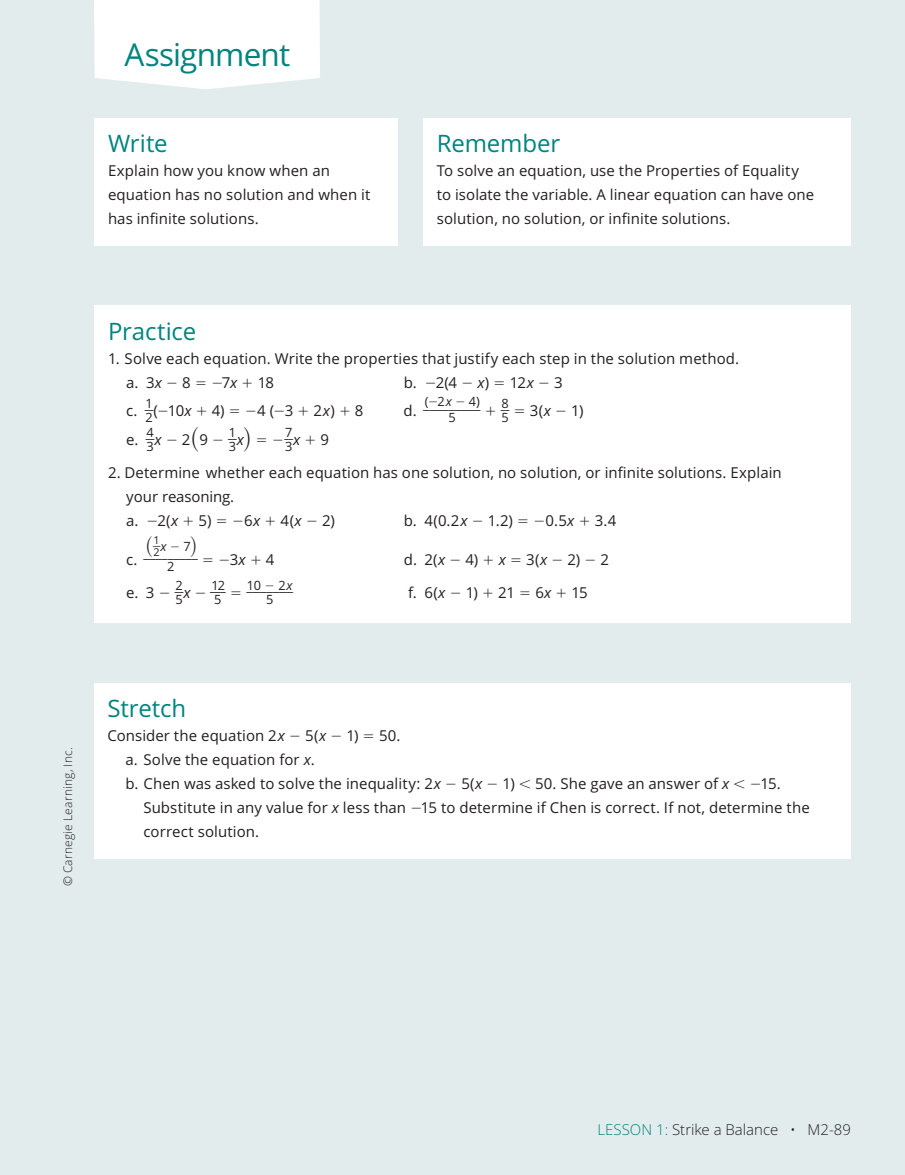
<style>
.page{position:relative;width:905px;height:1175px;background:#fff}
.page>*{position:absolute;margin:0;border:0;box-sizing:border-box;transform-origin:0 0}
.t1{font:31.5px "Open Sans";letter-spacing:-.025em;color:#00847e}
.t2{font:24px "Open Sans";letter-spacing:-.005em;color:#00847e}
.t3{font:15px/24px "Open Sans";letter-spacing:.005em;color:#231f20}
.t4{font:300 15px "Open Sans";color:#231f20}
.t5{font:12.75px/13.2px "Open Sans";color:#231f20;scale:.76 1}
.t6{font:12.75px/14.1px "Open Sans";color:#231f20}
.t7{font:12.75px/13px "Open Sans";color:#231f20;text-align:center;scale:1.11 1}
.t8{font:12.75px/13.2px "Open Sans";color:#231f20;text-align:center;scale:1.06 1}
.t9{font:12.75px "Open Sans";color:#231f20;scale:1.16 1}
.t10{font:12.75px "Open Sans";color:#231f20;scale:.93 1}
.t11{font:300 12px "Open Sans";letter-spacing:.015em;color:#231f20}
.t12{font:11.4px "STIX Size Two Sym";color:#231f20;scale:1.11 1}
.t13{font:10.8px/11.1px "Open Sans";color:#231f20;scale:.76 1}
.s1{font-style:italic}
.s2{color:#00847e}
</style>
<div class="page">
<div style="left:0;top:0;width:904px;height:1174px;background:#e3ecec"></div>
<div style="left:94px;top:0;width:226px;height:89px;background:#fff"></div>
<div style="left:94px;top:118px;width:304px;height:127px;background:#fff"></div>
<div style="left:423px;top:118px;width:427px;height:127px;background:#fff"></div>
<div style="left:94px;top:682px;width:756px;height:176px;background:#fff"></div>
<div style="left:94px;top:305px;width:756px;height:317px;background:#fff"></div>
<p class="t1" style="left:124px;top:42px;width:167px">Assignment</p>
<p class="t2" style="left:108px;top:134px;width:61px">Write</p>
<p class="t3" style="left:108px;top:160px;width:264px">Explain how you know when an equation has no solution and when it has infinite solutions.</p>
<p class="t2" style="left:436px;top:134px;width:125px">Remember</p>
<p class="t3" style="left:436px;top:160px;width:379px">To solve an equation, use the Properties of Equality to isolate the variable. A linear equation can have one solution, no solution, or infinite solutions.</p>
<p class="t2" style="left:108px;top:321px;width:90px">Practice</p>
<p class="t3" style="left:126px;top:348px;width:614px;text-indent:-18px">1. Solve each equation. Write the properties that justify each step in the solution method. a. 3<span class="s1">x</span></p>
<p class="t3" style="left:182px;top:372px;width:10px">8</p>
<p class="t3" style="left:222px;top:372px;width:17px">7<span class="s1">x</span></p>
<p class="t3" style="left:258px;top:372px;width:18px">18</p>
<p class="t3" style="left:404px;top:372px;width:55px">b. 2(4</p>
<p class="t3" style="left:477px;top:372px;width:58px"><span class="s1">x</span>) 12<span class="s1">x</span></p>
<p class="t3" style="left:554px;top:372px;width:10px">3</p>
<p class="t3" style="left:126px;top:400px;width:13px">c.</p>
<p class="t6" style="left:425px;top:396px;width:28px">( 2<span class="s1">x</span></p>
<p class="t6" style="left:469px;top:396px;width:13px">4)</p>
<p class="t7" style="left:423px;top:399px;width:53px">_________<br>5</p>
<p class="t5" style="left:501px;top:399px;width:13px">_ _8<br>5</p>
<p class="t3" style="left:530px;top:400px;width:23px">3(<span class="s1">x</span></p>
<p class="t3" style="left:571px;top:400px;width:14px">1)</p>
<p class="t5" style="left:145px;top:399px;width:13px">_ _1</p>
<p class="t3" style="left:145px;top:400px;width:48px"><sub>2</sub>( 10<span class="s1">x</span></p>
<p class="t3" style="left:212px;top:400px;width:83px">4) 4 ( 3</p>
<p class="t3" style="left:313px;top:400px;width:23px">2<span class="s1">x</span>)</p>
<p class="t3" style="left:355px;top:400px;width:10px">8</p>
<p class="t3" style="left:403px;top:400px;width:15px">d.</p>
<p class="t3" style="left:126px;top:429px;width:14px">e.</p>
<p class="t5" style="left:146px;top:428px;width:22px">_ _4<br>3<sup>x</sup></p>
<p class="t3" style="left:182px;top:429px;width:27px">2 <sub>(</sub>9</p>
<p class="t5" style="left:228px;top:428px;width:32px">_ _1<br>3<sup>x</sup><sup>)</sup></p>
<p class="t5" style="left:284px;top:428px;width:22px">_ _7<br>3<sup>x</sup></p>
<p class="t3" style="left:320px;top:429px;width:10px">9</p>
<p class="t3" style="left:126px;top:462px;width:657px;text-indent:-18px">2. Determine whether each equation has one solution, no solution, or infinite solutions. Explain your reasoning.<br>a. 2(<span class="s1">x</span></p>
<p class="t3" style="left:198px;top:510px;width:63px">5) 6<span class="s1">x</span></p>
<p class="t3" style="left:280px;top:510px;width:23px">4(<span class="s1">x</span></p>
<p class="t3" style="left:322px;top:510px;width:14px">2)</p>
<p class="t3" style="left:404px;top:510px;width:65px">b. 4(0.2<span class="s1">x</span></p>
<p class="t3" style="left:488px;top:510px;width:27px">1.2)</p>
<p class="t3" style="left:545px;top:510px;width:30px">0.5<span class="s1">x</span></p>
<p class="t3" style="left:594px;top:510px;width:23px">3.4</p>
<p class="t12" style="left:145px;top:543px;width:8px">(</p>
<p class="t13" style="left:153px;top:536px;width:19px">_ _1<br>2<sup>x</sup></p>
<p class="t6" style="left:184px;top:540px;width:15px">7<sub>)</sub></p>
<p class="t8" style="left:143px;top:548px;width:53px">_________<br>2</p>
<p class="t3" style="left:230px;top:549px;width:17px">3<span class="s1">x</span></p>
<p class="t3" style="left:266px;top:549px;width:10px">4</p>
<p class="t3" style="left:404px;top:549px;width:43px">d. 2(<span class="s1">x</span></p>
<p class="t3" style="left:465px;top:549px;width:42px">4) <span class="s1">x</span></p>
<p class="t3" style="left:526px;top:549px;width:23px">3(<span class="s1">x</span></p>
<p class="t3" style="left:567px;top:549px;width:43px">2) 2</p>
<p class="t3" style="left:126px;top:582px;width:30px">e. 3</p>
<p class="t5" style="left:175px;top:581px;width:22px">_ _2<br>5<sup>x</sup></p>
<p class="t10" style="left:210px;top:581px;width:19px">___</p>
<p class="t3" style="left:126px;top:549px;width:13px">c.</p>
<p class="t6" style="left:247px;top:579px;width:16px">10</p>
<p class="t6" style="left:278px;top:579px;width:16px">2<span class="s1">x</span></p>
<p class="t6" style="left:266px;top:593px;width:9px">5</p>
<p class="t3" style="left:408px;top:582px;width:39px">f. 6(<span class="s1">x</span></p>
<p class="t3" style="left:465px;top:582px;width:51px">1) 21</p>
<p class="t3" style="left:535px;top:582px;width:18px">6<span class="s1">x</span></p>
<p class="t3" style="left:571px;top:582px;width:18px">15</p>
<p class="t6" style="left:211px;top:579px;width:15px">12<br>5</p>
<p class="t9" style="left:247px;top:581px;width:42px">_______</p>
<p class="t11" style="left:63px;top:886px;width:141px;rotate:-90deg">© Carnegie Learning, Inc.</p>
<p class="t2" style="left:107px;top:698px;width:80px">Stretch</p>
<p class="t3" style="left:107px;top:725px;width:179px">Consider the equation 2<span class="s1">x</span></p>
<p class="t3" style="left:305px;top:725px;width:22px">5(<span class="s1">x</span></p>
<p class="t3" style="left:346px;top:725px;width:55px">1) 50.</p>
<p class="t3" style="left:125px;top:749px;width:317px">a. Solve the equation for <span class="s1">x</span>.<br>b. Chen was asked to solve the inequality: 2<span class="s1">x</span></p>
<p class="t3" style="left:461px;top:773px;width:22px">5(<span class="s1">x</span></p>
<p class="t3" style="left:502px;top:773px;width:228px">1) 50. She gave an answer of <span class="s1">x</span></p>
<p class="t3" style="left:143px;top:773px;width:667px;text-indent:617px">15.<br>Substitute in any value for <span class="s1">x</span> less than 15 to determine if Chen is correct. If not, determine the correct solution.</p>
<p class="t4" style="left:597px;top:1123px;width:255px"><span class="s2">LESSON 1:</span> Strike a Balance • M2-89</p>
</div>
